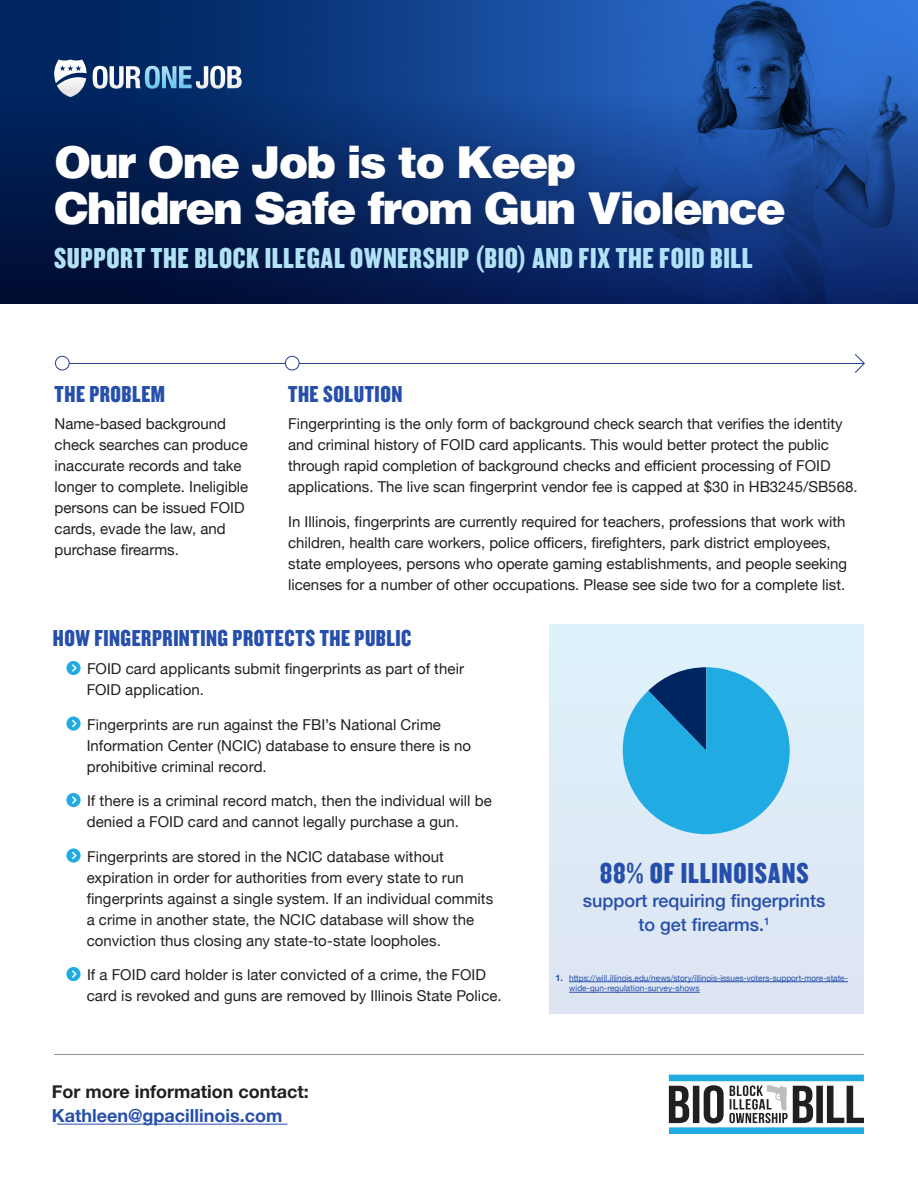
<style>
.page{position:relative;width:918px;height:1188px;background:#fff}
.page>*{position:absolute;margin:0;border:0;box-sizing:border-box;transform-origin:0 0}
.t1{font:900 45px/46.5px "Helvetica";letter-spacing:-.05em;color:#fff}
.t2{font:30px "Knockout 69 Full Liteweight";letter-spacing:.02em;color:#b1e2f5}
.t3{font:30px "Knockout 69 Full Liteweight";letter-spacing:.03em;color:#264fab}
.t4{font:24px "Knockout 69 Full Liteweight";letter-spacing:.02em;color:#264fab}
.t5{font:700 18px/24px "Helvetica Neue";color:#231f20}
.t6{font:500 18px/24px "Helvetica Neue";color:#264fab;text-align:center}
.Main_Body{font:15px/21px "Helvetica Neue";color:#231f20}
.Bullet_1{font:15px/21px "Helvetica Neue";letter-spacing:.005em;color:#231f20}
.t7{font:700 9px "Helvetica Neue";color:#264fab}
.t8{font:8.25px "Helvetica Neue";color:#264fab}
.s1{color:#264fab}
</style>
<div class="page">
<img style="left:0;top:0;width:918px;height:95px">
<svg style="left:0;top:95px;width:918px;height:208px;background:#0b2c6a"></svg>
<div style="left:549px;top:624px;width:314px;height:390px;background:#dee9f5"></div>
<svg style="left:93px;top:66px;width:149px;height:23px"></svg>
<svg style="left:54px;top:59px;width:33px;height:38px"></svg>
<div style="left:43px;top:135px;width:758px;height:109px;background:#231f20;opacity:.25"></div>
<svg style="left:66px;top:661px;width:15px;height:14px"></svg>
<svg style="left:71px;top:663px;width:7px;height:10px"></svg>
<svg style="left:66px;top:716px;width:15px;height:15px"></svg>
<svg style="left:71px;top:718px;width:7px;height:11px"></svg>
<svg style="left:66px;top:793px;width:15px;height:14px"></svg>
<svg style="left:71px;top:795px;width:7px;height:10px"></svg>
<svg style="left:66px;top:848px;width:15px;height:15px"></svg>
<svg style="left:71px;top:850px;width:7px;height:11px"></svg>
<svg style="left:66px;top:967px;width:15px;height:14px"></svg>
<svg style="left:71px;top:969px;width:7px;height:10px"></svg>
<hr style="left:569px;top:981px;width:279px;height:1px;background:#264fab">
<hr style="left:569px;top:992px;width:131px;height:1px;background:#264fab">
<hr style="left:62px;top:363px;width:802px;height:1px;background:#253f8e">
<div style="left:55px;top:356px;width:14px;height:14px;background:#fff;border-radius:50%"></div>
<div style="left:55px;top:356px;width:15px;height:14px;border:1px solid #253f8e;border-radius:50%"></div>
<div style="left:285px;top:356px;width:14px;height:14px;background:#fff;border-radius:50%"></div>
<div style="left:285px;top:356px;width:14px;height:14px;border:1px solid #253f8e;border-radius:50%"></div>
<svg style="left:855px;top:354px;width:10px;height:19px"></svg>
<svg style="left:623px;top:667px;width:167px;height:167px"></svg>
<hr style="left:54px;top:1054px;width:810px;height:1px;background:#939598">
<svg style="left:669px;top:1086px;width:20px;height:37px"></svg>
<div style="left:693px;top:1086px;width:6px;height:37px;background:#211f1f"></div>
<div style="left:669px;top:1127px;width:195px;height:7px;background:#21abe3"></div>
<div style="left:669px;top:1075px;width:195px;height:6px;background:#21abe3"></div>
<svg style="left:704px;top:1085px;width:109px;height:39px"></svg>
<div style="left:816px;top:1086px;width:7px;height:37px;background:#211f1f"></div>
<svg style="left:827px;top:1086px;width:37px;height:37px"></svg>
<hr style="left:57px;top:1124px;width:231px;height:1px;background:#264fab">
<p class="t1" style="left:54px;top:139px;width:734px">Our One Job is to Keep<br>Children Safe from Gun Violence</p>
<p class="t2" style="left:54px;top:240px;width:700px">SUPPORT THE BLOCK ILLEGAL OWNERSHIP (BIO) AND FIX THE FOID BILL</p>
<h2 class="t4" style="left:55px;top:379px;width:112px">THE PROBLEM</h2>
<p class="Main_Body" style="left:55px;top:414px;width:195px">Name-based background check searches can produce inaccurate records and take longer to complete. Ineligible persons can be issued FOID cards, evade the law, and purchase firearms.</p>
<h2 class="t4" style="left:288px;top:379px;width:116px">THE SOLUTION</h2>
<p class="Main_Body" style="left:288px;top:414px;width:571px">Fingerprinting is the only form of background check search that verifies the identity and criminal history of FOID card applicants. This would better protect the public through rapid completion of background checks and efficient processing of FOID applications. The live scan fingerprint vendor fee is capped at $30 in HB3245/SB568.</p>
<p class="Main_Body" style="left:288px;top:512px;width:561px">In Illinois, fingerprints are currently required for teachers, professions that work with children, health care workers, police officers, firefighters, park district employees, state employees, persons who operate gaming establishments, and people seeking licenses for a number of other occupations. Please see side two for a complete list.</p>
<h2 class="t4" style="left:53px;top:623px;width:360px">HOW FINGERPRINTING PROTECTS THE PUBLIC</h2>
<p class="Bullet_1" style="left:87px;top:659px;width:379px">FOID card applicants submit fingerprints as part of their<br>FOID application.</p>
<p class="Bullet_1" style="left:87px;top:715px;width:386px">Fingerprints are run against the FBI s’ National Crime<br>Information Center (NCIC) database to ensure there is no prohibitive criminal record.</p>
<p class="Bullet_1" style="left:87px;top:791px;width:407px">If there is a criminal record match, then the individual will be denied a FOID card and cannot legally purchase a gun.</p>
<p class="Bullet_1" style="left:87px;top:847px;width:408px">Fingerprints are stored in the NCIC database without expiration in order for authorities from every state to run fingerprints against a single system If. an individual commits a crime in another state, the NCIC database will show the conviction thus closing any state-to-state loopholes.</p>
<p class="Bullet_1" style="left:87px;top:965px;width:417px">aIf FOID card holder is later convicted of a crime, the FOID card is revoked and guns are removed by Illinois State Police.</p>
<h2 class="t5" style="left:52px;top:1080px;width:258px">For more information contact:<br><span class="s1">Kathleen@gpacillinois.com</span></h2>
<h2 class="t3" style="left:600px;top:854px;width:210px">88% OF ILLINOISANS</h2>
<h4 class="t6" style="left:583px;top:887px;width:244px">support requiring fingerprints to get firearms.<sup>1</sup></h4>
<p class="t7" style="left:556px;top:971px;width:9px">1.</p>
<p class="t8" style="left:569px;top:972px;width:280px">https://will.illinois.edu/news/story/illinois-issues-voters-support-more-state-</p>
<p class="t8" style="left:569px;top:983px;width:132px">wide-gun-regulation-survey-shows</p>
</div>
